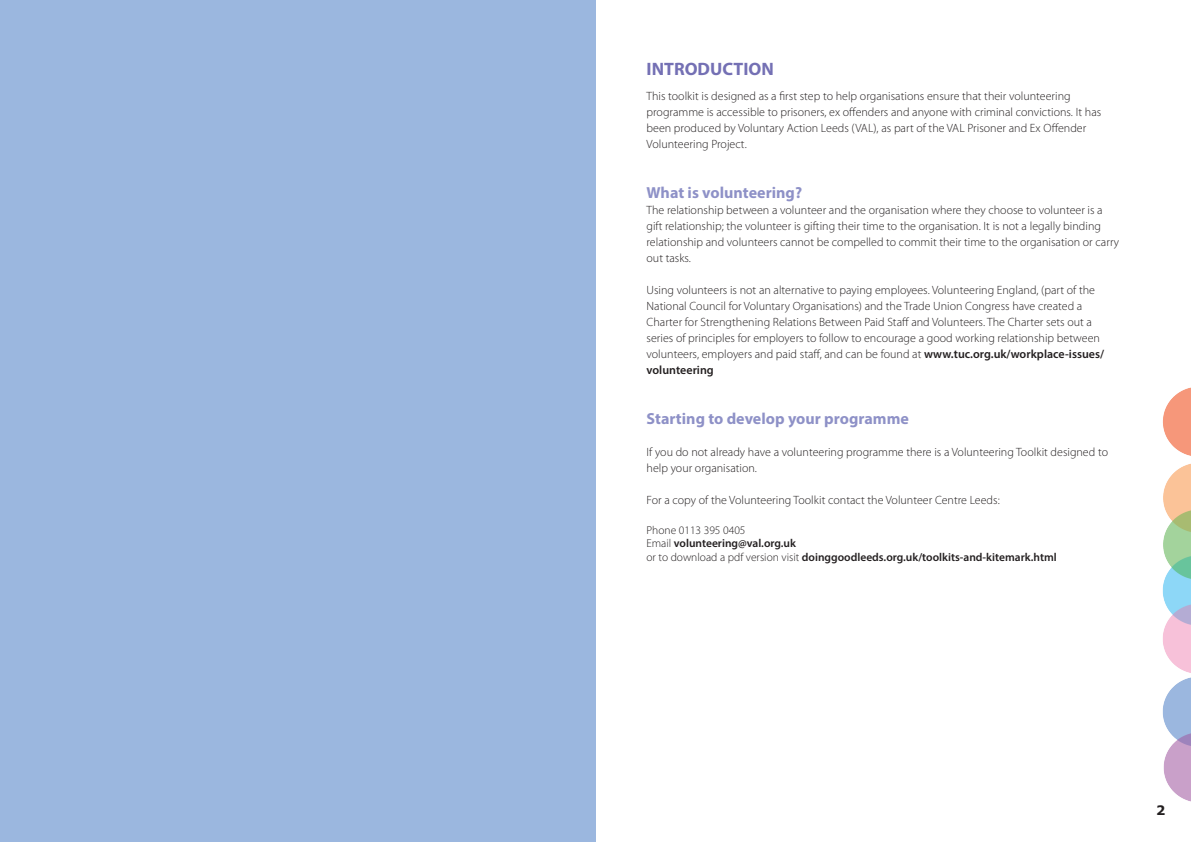
<style>
.page{position:relative;width:1191px;height:842px;background:#fff}
.page>*{position:absolute;margin:0;border:0;box-sizing:border-box;transform-origin:0 0}
.SubHeading{font:700 18px "Myriad Pro";color:#7470b4}
.t1{font:700 16px "Myriad Pro";color:#8e91c7}
.t2{font:700 13px "Verdana";color:#231f20}
.t3{font:300 12px/16px "Myriad Pro";color:#231f20}
.t4{font:600 11.5px "Myriad Pro";color:#231f20}
.t5{font:300 11.5px "Myriad Pro";color:#231f20}
.s1{font-weight:600}
.s2{font-weight:300}
</style>
<div class="page">
<div style="left:0;top:0;width:595px;height:842px;background:#9bb7df"></div>
<img style="left:1162px;top:387px;width:29px;height:415px">
<p class="SubHeading" style="left:646px;top:57px;width:129px">INTRODUCTION</p>
<p class="t3" style="left:646px;top:88px;width:456px">This toolkit is designed as a first step to help organisations ensure that their volunteering programme is accessible to prisoners, ex offenders and anyone with criminal convictions. It has been produced by Voluntary Action Leeds (VAL), as part of the VAL Prisoner and Ex Offender Volunteering Project.</p>
<p class="t1" style="left:646px;top:182px;width:157px">What is volunteering?</p>
<p class="t3" style="left:646px;top:202px;width:474px">The relationship between a volunteer and the organisation where they choose to volunteer is a gift relationship; the volunteer is gifting their time to the organisation. It is not a legally binding relationship and volunteers cannot be compelled to commit their time to the organisation or carry out tasks.</p>
<p class="t3" style="left:646px;top:282px;width:459px">Using volunteers is not an alternative to paying employees. Volunteering England, (part of the National Council for Voluntary Organisations) and the Trade Union Congress have created a Charter for Strengthening Relations Between Paid Staff and Volunteers. The Charter sets out a series of principles for employers to follow to encourage a good working relationship between volunteers, employers and paid staff, and can be found at <span class="s1">www.tuc.org.uk/workplace-issues/ volunteering</span></p>
<p class="t1" style="left:646px;top:408px;width:264px">Starting to develop your programme</p>
<p class="t3" style="left:646px;top:444px;width:463px">If you do not already have a volunteering programme there is a Volunteering Toolkit designed to help your organisation.</p>
<p class="t3" style="left:646px;top:492px;width:355px">For a copy of the Volunteering Toolkit contact the Volunteer Centre Leeds:</p>
<p class="t5" style="left:646px;top:523px;width:100px">Phone 0113 395 0405</p>
<p class="t4" style="left:646px;top:536px;width:151px"><span class="s2">Email</span> volunteering@val.org.uk</p>
<p class="t4" style="left:646px;top:550px;width:412px"><span class="s2">or to download a pdf version visit</span> doinggoodleeds.org.uk/toolkits-and-kitemark.html</p>
<p class="t2" style="left:1156px;top:802px;width:11px">2</p>
</div>
